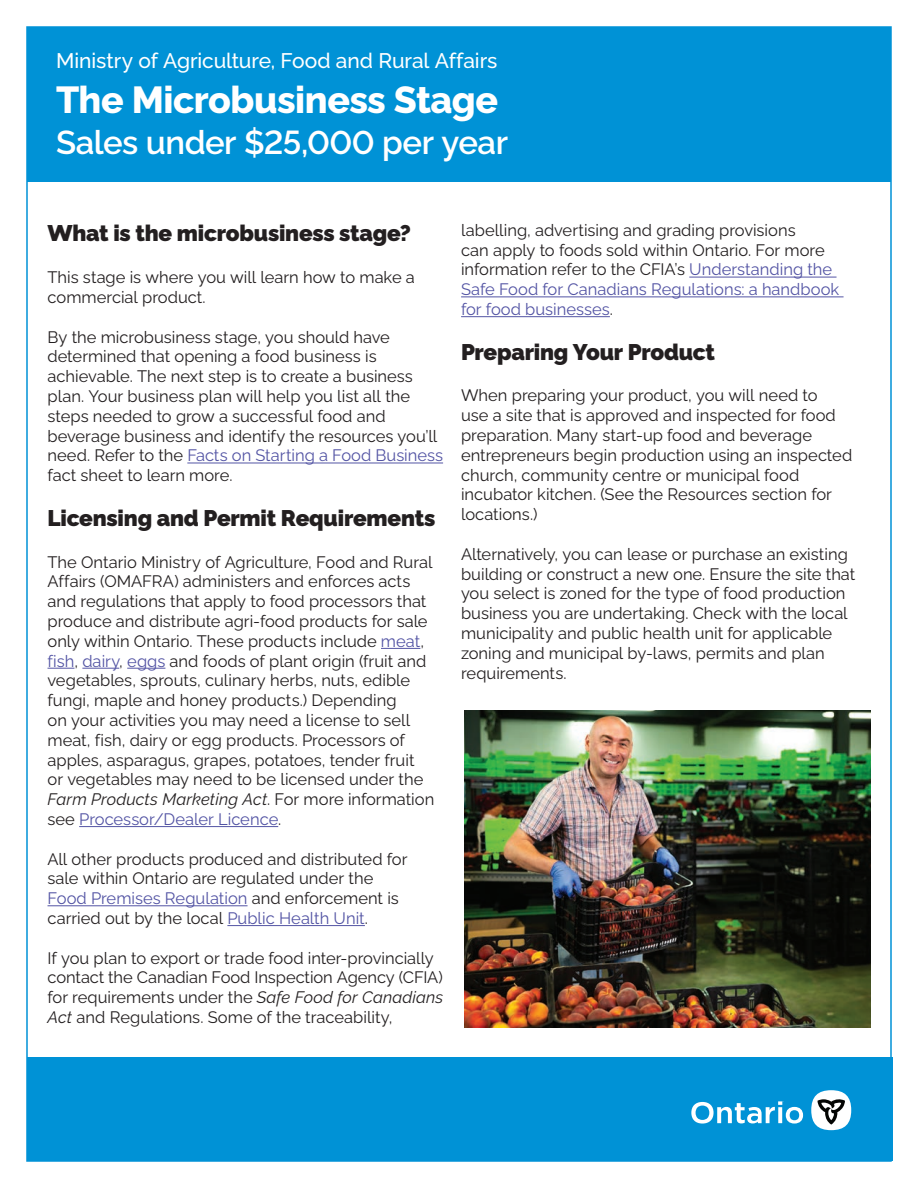
<style>
.page{position:relative;width:918px;height:1188px;background:#fff}
.page>*{position:absolute;margin:0;border:0;box-sizing:border-box;transform-origin:0 0}
.t1{font:800 37.5px "Algomabeta";letter-spacing:-.015em;color:#fff}
.t2{font:600 33px "Algomabeta";letter-spacing:-.015em;color:#fff}
.t3{font:900 22.5px "Algomabeta";letter-spacing:-.01em;color:#231f20}
.t4{font:500 21px "Algomabeta";letter-spacing:-.005em;color:#fff}
.t5{font:16.5px/19.8px "Algomabeta";color:#231f20}
.s1{color:#5354a4}
.s2{font-style:italic}
</style>
<div class="page">
<div style="left:27px;top:27px;width:864px;height:154px;background:#0092d6"></div>
<div style="left:27px;top:1057px;width:866px;height:104px;background:#0092d6"></div>
<hr style="left:187px;top:463px;width:256px;height:1px;background:#5354a4">
<hr style="left:381px;top:648px;width:39px;height:1px;background:#5354a4">
<svg style="left:48px;top:668px;width:26px;height:1px"></svg>
<hr style="left:82px;top:668px;width:37px;height:1px;background:#5354a4">
<hr style="left:127px;top:668px;width:38px;height:1px;background:#5354a4">
<hr style="left:79px;top:826px;width:199px;height:1px;background:#5354a4">
<hr style="left:48px;top:905px;width:200px;height:1px;background:#5354a4">
<hr style="left:227px;top:925px;width:138px;height:1px;background:#5354a4">
<hr style="left:689px;top:277px;width:148px;height:1px;background:#5354a4">
<hr style="left:461px;top:296px;width:383px;height:1px;background:#5354a4">
<hr style="left:461px;top:316px;width:149px;height:1px;background:#5354a4">
<div style="left:811px;top:1090px;width:40px;height:40px;background:#fff;border-radius:50%"></div>
<svg style="left:817px;top:1099px;width:28px;height:26px"></svg>
<svg style="left:691px;top:1101px;width:112px;height:23px"></svg>
<img style="left:464px;top:711px;width:406px;height:316px">
<h1 class="t4" style="left:56px;top:44px;width:443px">Ministry of Agriculture, Food and Rural Affairs</h1>
<h1 class="t1" style="left:56px;top:71px;width:443px">The Microbusiness Stage</h1>
<h1 class="t2" style="left:56px;top:117px;width:453px">Sales under $25,000 per year</h1>
<h2 class="t3" style="left:48px;top:216px;width:365px">What is the microbusiness stage?</h2>
<p class="t5" style="left:48px;top:266px;width:369px">This stage is where you will learn how to make a commercial product.</p>
<p class="t5" style="left:48px;top:325px;width:397px">By the microbusiness stage, you should have determined that opening a food business is achievable. The next step is to create a business plan. Your business plan will help you list all the steps needed to grow a successful food and beverage business and identify the resources you’ll need. Refer to the <span class="s1">Facts on Starting a Food Business </span>fact sheet to learn more.</p>
<h2 class="t3" style="left:48px;top:501px;width:389px">Licensing and Permit Requirements</h2>
<p class="t5" style="left:48px;top:550px;width:388px">The Ontario Ministry of Agriculture, Food and Rural Affairs (OMAFRA) administers and enforces acts and regulations that apply to food processors that produce and distribute agri-food products for sale only within Ontario. These products include <span class="s1">meat</span>, <span class="s1">fish</span>, <span class="s1">dairy</span>, <span class="s1">eggs</span> and foods of plant origin (fruit and vegetables, sprouts, culinary herbs, nuts, edible fungi, maple and honey products.) Depending<br>on your activities you may need a license to sell meat, fish, dairy or egg products. Processors of apples, asparagus, grapes, potatoes, tender fruit<br>or vegetables may need to be licensed under the <span class="s2">Farm Products Marketing Act</span>. For more information see <span class="s1">Processor/Dealer Licence</span>.</p>
<p class="t5" style="left:48px;top:847px;width:362px">All other products produced and distributed for sale within Ontario are regulated under the <span class="s1">Food Premises Regulation</span> and enforcement is carried out by the local <span class="s1">Public Health Unit</span>.</p>
<p class="t5" style="left:48px;top:946px;width:397px">If you plan to export or trade food inter-provincially contact the Canadian Food Inspection Agency (CFIA) for requirements under the <span class="s2">Safe Food for Canadians Act</span> and Regulations. Some of the traceability,</p>
<p class="t5" style="left:461px;top:218px;width:380px">labelling, advertising and grading provisions<br>can apply to foods sold within Ontario. For more information refer to the CFIA’s <span class="s1">Understanding the Safe Food for Canadians Regulations: a handbook for food businesses</span>.</p>
<h2 class="t3" style="left:461px;top:335px;width:256px">Preparing Your Product</h2>
<p class="t5" style="left:461px;top:384px;width:393px">When preparing your product, you will need to<br>use a site that is approved and inspected for food preparation. Many start-up food and beverage entrepreneurs begin production using an inspected church, community centre or municipal food incubator kitchen. (See the Resources section for locations.)</p>
<p class="t5" style="left:461px;top:542px;width:396px">Alternatively, you can lease or purchase an existing building or construct a new one. Ensure the site that you select is zoned for the type of food production business you are undertaking. Check with the local municipality and public health unit for applicable zoning and municipal by-laws, permits and plan requirements.</p>
</div>
